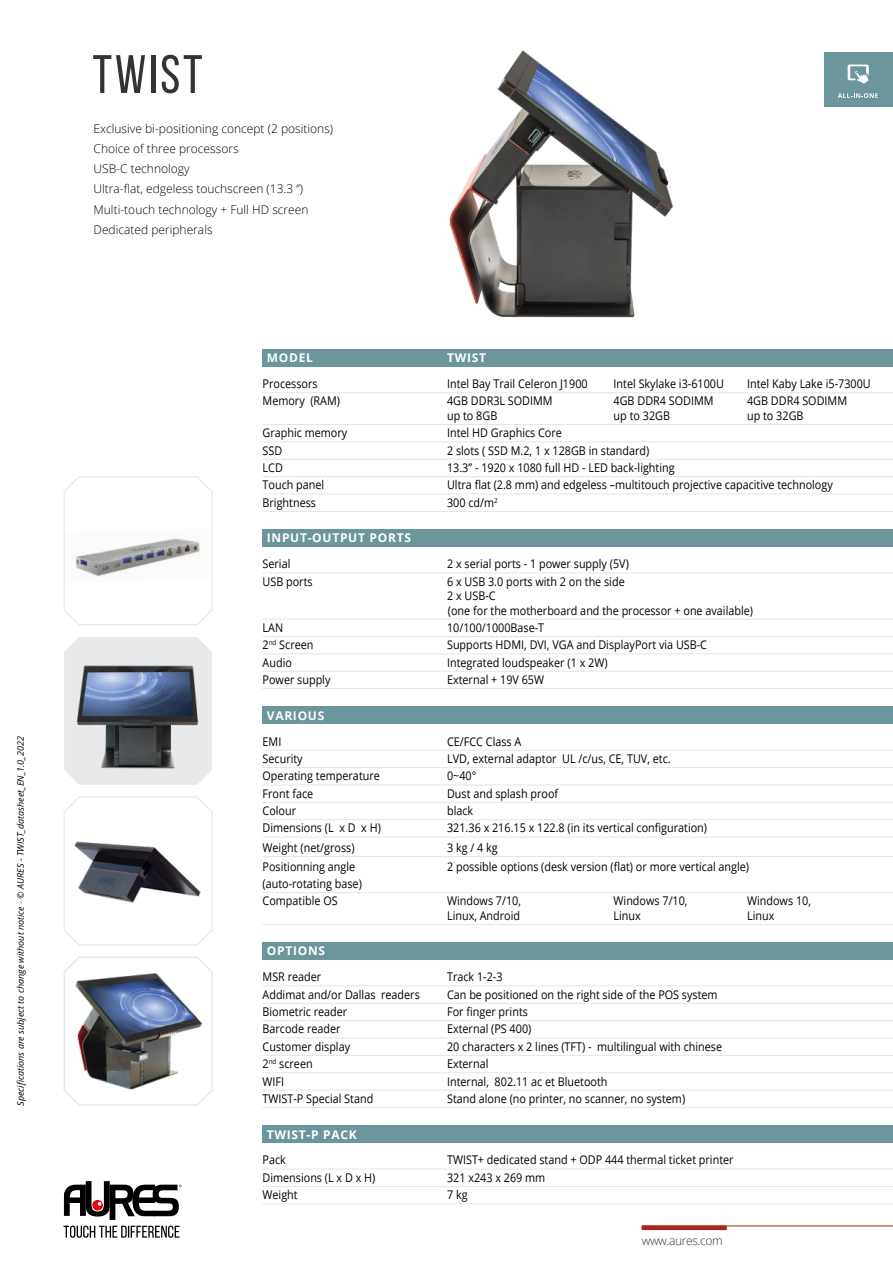
<style>
.page{position:relative;width:893px;height:1263px;background:#fff}
.page>*{position:absolute;margin:0;border:0;box-sizing:border-box;transform-origin:0 0}
.t1{font:54px "Bebas Neue";letter-spacing:.05em;color:#333}
.t2{font:12px/14.4px "Open Sans";color:#000;scale:.9 1}
.t3{font:300 12px/20.2px "Open Sans";color:#000}
.t4{font:700 12px "Open Sans";letter-spacing:.06em;color:#fff}
.t5{font:300 12px "Open Sans";letter-spacing:-.03em;color:#333}
.t6{font:italic 9px "Open Sans";color:#000}
.s1{font-weight:300}
</style>
<div class="page">
<div style="left:824px;top:52px;width:69px;height:55px;background:#6b969b"></div>
<svg style="left:848px;top:65px;width:21px;height:19px"></svg>
<svg style="left:838px;top:93px;width:40px;height:5px"></svg>
<svg style="left:63px;top:1181px;width:119px;height:57px"></svg>
<div style="left:642px;top:1225px;width:85px;height:5px;background:#a62617"></div>
<hr style="left:642px;top:1225px;width:251px;height:1px;background:#a62617">
<div style="left:263px;top:349px;width:630px;height:17px;background:#6b969b"></div>
<hr style="left:263px;top:392px;width:630px;height:1px;background:#f6dfd9">
<hr style="left:263px;top:424px;width:630px;height:1px;background:#f6dfd9">
<hr style="left:263px;top:441px;width:630px;height:1px;background:#f6dfd9">
<hr style="left:263px;top:459px;width:630px;height:1px;background:#f6dfd9">
<hr style="left:263px;top:476px;width:630px;height:1px;background:#f6dfd9">
<hr style="left:263px;top:494px;width:630px;height:1px;background:#f6dfd9">
<hr style="left:263px;top:511px;width:630px;height:1px;background:#f6dfd9">
<div style="left:263px;top:529px;width:630px;height:18px;background:#6b969b"></div>
<hr style="left:263px;top:572px;width:630px;height:1px;background:#f6dfd9">
<hr style="left:263px;top:619px;width:630px;height:1px;background:#f6dfd9">
<hr style="left:263px;top:636px;width:630px;height:1px;background:#f6dfd9">
<hr style="left:263px;top:653px;width:630px;height:1px;background:#f6dfd9">
<hr style="left:263px;top:671px;width:630px;height:1px;background:#f6dfd9">
<hr style="left:263px;top:688px;width:630px;height:1px;background:#f6dfd9">
<div style="left:263px;top:706px;width:630px;height:18px;background:#6b969b"></div>
<hr style="left:263px;top:750px;width:630px;height:1px;background:#f6dfd9">
<hr style="left:263px;top:767px;width:630px;height:1px;background:#f6dfd9">
<hr style="left:263px;top:784px;width:630px;height:1px;background:#f6dfd9">
<hr style="left:263px;top:802px;width:630px;height:1px;background:#f6dfd9">
<hr style="left:263px;top:819px;width:630px;height:1px;background:#f6dfd9">
<hr style="left:263px;top:837px;width:630px;height:1px;background:#f6dfd9">
<hr style="left:263px;top:856px;width:630px;height:1px;background:#f6dfd9">
<hr style="left:263px;top:892px;width:630px;height:1px;background:#f6dfd9">
<hr style="left:263px;top:924px;width:630px;height:1px;background:#f6dfd9">
<div style="left:263px;top:942px;width:630px;height:17px;background:#6b969b"></div>
<hr style="left:263px;top:985px;width:630px;height:1px;background:#f6dfd9">
<hr style="left:263px;top:1003px;width:630px;height:1px;background:#f6dfd9">
<hr style="left:263px;top:1020px;width:630px;height:1px;background:#f6dfd9">
<hr style="left:263px;top:1037px;width:630px;height:1px;background:#f6dfd9">
<hr style="left:263px;top:1055px;width:630px;height:1px;background:#f6dfd9">
<hr style="left:263px;top:1072px;width:630px;height:1px;background:#f6dfd9">
<hr style="left:263px;top:1090px;width:630px;height:1px;background:#f6dfd9">
<hr style="left:263px;top:1107px;width:630px;height:1px;background:#f6dfd9">
<div style="left:263px;top:1125px;width:630px;height:18px;background:#6b969b"></div>
<hr style="left:263px;top:1169px;width:630px;height:1px;background:#f6dfd9">
<hr style="left:263px;top:1186px;width:630px;height:1px;background:#f6dfd9">
<hr style="left:263px;top:1203px;width:630px;height:1px;background:#f6dfd9">
<svg style="left:63px;top:476px;width:150px;height:149px"></svg>
<svg style="left:63px;top:956px;width:150px;height:150px"></svg>
<svg style="left:63px;top:796px;width:150px;height:150px"></svg>
<svg style="left:65px;top:637px;width:147px;height:148px;background:#eaebec"></svg>
<img style="left:64px;top:651px;width:146px;height:128px">
<img style="left:449px;top:50px;width:224px;height:268px">
<p class="t6" style="left:14px;top:1106px;width:371px;rotate:-90deg">Specifications are subject to change without notice <span class="s1">-</span> © AURES - TWIST_datasheet_EN_1.0_2022</p>
<h1 class="t1" style="left:92px;top:45px;width:112px">TWIST</h1>
<p class="t3" style="left:94px;top:118px;width:241px">Exclusive bi-positioning concept (2 positions)<br>Choice of three processors<br>USB-C technology<br>Ultra-flat, edgeless touchscreen (13.3 ‘’)<br>Multi-touch technology + Full HD screen Dedicated peripherals</p>
<p class="t4" style="left:267px;top:349px;width:48px">MODEL</p>
<p class="t4" style="left:447px;top:349px;width:40px">TWIST</p>
<p class="t2" style="left:263px;top:376px;width:63px">Processors</p>
<p class="t2" style="left:447px;top:376px;width:158px">Intel Bay Trail Celeron J1900</p>
<p class="t2" style="left:614px;top:376px;width:124px">Intel Skylake i3-6100U</p>
<p class="t2" style="left:747px;top:376px;width:139px">Intel Kaby Lake i5-7300U</p>
<p class="t2" style="left:263px;top:394px;width:88px">Memory (RAM)</p>
<p class="t2" style="left:447px;top:394px;width:119px">4GB DDR3L SODIMM</p>
<p class="t2" style="left:614px;top:394px;width:113px">4GB DDR4 SODIMM</p>
<p class="t2" style="left:747px;top:394px;width:113px">4GB DDR4 SODIMM</p>
<p class="t2" style="left:447px;top:408px;width:57px">up to 8GB</p>
<p class="t2" style="left:614px;top:408px;width:64px">up to 32GB</p>
<p class="t2" style="left:747px;top:408px;width:64px">up to 32GB</p>
<p class="t2" style="left:263px;top:425px;width:96px">Graphic memory</p>
<p class="t2" style="left:447px;top:425px;width:129px">Intel HD Graphics Core</p>
<p class="t2" style="left:263px;top:443px;width:23px">SSD</p>
<p class="t2" style="left:447px;top:443px;width:226px">2 slots ( SSD M.2, 1 x 128GB in standard)</p>
<p class="t2" style="left:263px;top:460px;width:24px">LCD</p>
<p class="t2" style="left:447px;top:460px;width:254px">13.3” - 1920 x 1080 full HD - LED back-lighting</p>
<p class="t2" style="left:263px;top:477px;width:70px">Touch panel</p>
<p class="t2" style="left:447px;top:477px;width:430px">Ultra flat (2.8 mm) and edgeless –multitouch projective capacitive technology</p>
<p class="t2" style="left:263px;top:495px;width:61px">Brightness</p>
<p class="t2" style="left:447px;top:495px;width:58px">300 cd/m<sup>2</sup></p>
<p class="t4" style="left:267px;top:530px;width:146px">INPUT-OUTPUT PORTS</p>
<p class="t2" style="left:263px;top:556px;width:32px">Serial</p>
<p class="t2" style="left:447px;top:556px;width:203px">2 x serial ports - 1 power supply (5V)</p>
<p class="t2" style="left:263px;top:574px;width:57px">USB ports</p>
<p class="t2" style="left:447px;top:574px;width:341px">6 x USB 3.0 ports with 2 on the side<br>2 x USB-C<br>(one for the motherboard and the processor + one available)</p>
<p class="t2" style="left:263px;top:620px;width:24px">LAN</p>
<p class="t2" style="left:447px;top:620px;width:109px">10/100/1000Base-T</p>
<p class="t2" style="left:263px;top:637px;width:58px">2<sup>nd</sup> Screen</p>
<p class="t2" style="left:447px;top:637px;width:290px">Supports HDMI, DVI, VGA and DisplayPort via USB-C</p>
<p class="t2" style="left:263px;top:655px;width:34px">Audio</p>
<p class="t2" style="left:447px;top:655px;width:180px">Integrated loudspeaker (1 x 2W)</p>
<p class="t2" style="left:263px;top:672px;width:77px">Power supply</p>
<p class="t2" style="left:447px;top:672px;width:109px">External + 19V 65W</p>
<p class="t4" style="left:267px;top:707px;width:59px">VARIOUS</p>
<p class="t2" style="left:263px;top:734px;width:22px">EMI</p>
<p class="t2" style="left:447px;top:734px;width:84px">CE/FCC Class A</p>
<p class="t2" style="left:263px;top:751px;width:46px">Security</p>
<p class="t2" style="left:447px;top:751px;width:250px">LVD, external adaptor UL /c/us, CE, TUV, etc.</p>
<p class="t2" style="left:263px;top:768px;width:132px">Operating temperature</p>
<p class="t2" style="left:447px;top:768px;width:34px">0~40°</p>
<p class="t2" style="left:263px;top:786px;width:58px">Front face</p>
<p class="t2" style="left:447px;top:786px;width:125px">Dust and splash proof</p>
<p class="t2" style="left:263px;top:803px;width:39px">Colour</p>
<p class="t2" style="left:447px;top:803px;width:31px">black</p>
<p class="t2" style="left:263px;top:820px;width:133px">Dimensions (L x D x H)</p>
<p class="t2" style="left:447px;top:820px;width:290px">321.36 x 216.15 x 122.8 (in its vertical configuration)</p>
<p class="t2" style="left:263px;top:840px;width:104px">Weight (net/gross)</p>
<p class="t2" style="left:447px;top:840px;width:58px">3 kg / 4 kg</p>
<p class="t2" style="left:263px;top:859px;width:104px">Positionning angle</p>
<p class="t2" style="left:447px;top:859px;width:337px">2 possible options (desk version (flat) or more vertical angle)</p>
<p class="t2" style="left:263px;top:874px;width:112px;line-height:17.4px">(auto-rotating base)<br>Compatible OS</p>
<p class="t2" style="left:447px;top:893px;width:84px">Windows 7/10,</p>
<p class="t2" style="left:614px;top:893px;width:84px">Windows 7/10,</p>
<p class="t2" style="left:747px;top:893px;width:72px">Windows 10,</p>
<p class="t2" style="left:447px;top:908px;width:83px">Linux, Android</p>
<p class="t2" style="left:614px;top:908px;width:32px">Linux</p>
<p class="t2" style="left:747px;top:908px;width:32px">Linux</p>
<p class="t4" style="left:267px;top:942px;width:60px">OPTIONS</p>
<p class="t2" style="left:263px;top:969px;width:67px">MSR reader</p>
<p class="t2" style="left:447px;top:969px;width:63px">Track 1-2-3</p>
<p class="t2" style="left:263px;top:987px;width:176px">Addimat and/or Dallas readers</p>
<p class="t2" style="left:447px;top:987px;width:302px">Can be positioned on the right side of the POS system</p>
<p class="t2" style="left:263px;top:1004px;width:96px">Biometric reader</p>
<p class="t2" style="left:447px;top:1004px;width:91px">For finger prints</p>
<p class="t2" style="left:263px;top:1021px;width:88px">Barcode reader</p>
<p class="t2" style="left:447px;top:1021px;width:95px">External (PS 400)</p>
<p class="t2" style="left:263px;top:1039px;width:99px">Customer display</p>
<p class="t2" style="left:447px;top:1039px;width:307px">20 characters x 2 lines (TFT) - multilingual with chinese</p>
<p class="t2" style="left:263px;top:1056px;width:57px">2<sup>nd</sup> screen</p>
<p class="t2" style="left:447px;top:1056px;width:47px">External</p>
<p class="t2" style="left:263px;top:1074px;width:26px">WIFI</p>
<p class="t2" style="left:447px;top:1074px;width:180px">Internal, 802.11 ac et Bluetooth</p>
<p class="t2" style="left:263px;top:1091px;width:124px">TWIST-P Special Stand</p>
<p class="t2" style="left:447px;top:1091px;width:266px">Stand alone (no printer, no scanner, no system)</p>
<p class="t4" style="left:267px;top:1126px;width:91px">TWIST-P PACK</p>
<p class="t2" style="left:263px;top:1152px;width:27px">Pack</p>
<p class="t2" style="left:447px;top:1152px;width:320px">TWIST+ dedicated stand + ODP 444 thermal ticket printer</p>
<p class="t2" style="left:263px;top:1170px;width:127px">Dimensions (L x D x H)</p>
<p class="t2" style="left:447px;top:1170px;width:111px">321 x243 x 269 mm</p>
<p class="t2" style="left:263px;top:1187px;width:41px">Weight</p>
<p class="t2" style="left:447px;top:1187px;width:24px">7 kg</p>
<p class="t5" style="left:642px;top:1233px;width:83px">www.aures.com</p>
</div>
